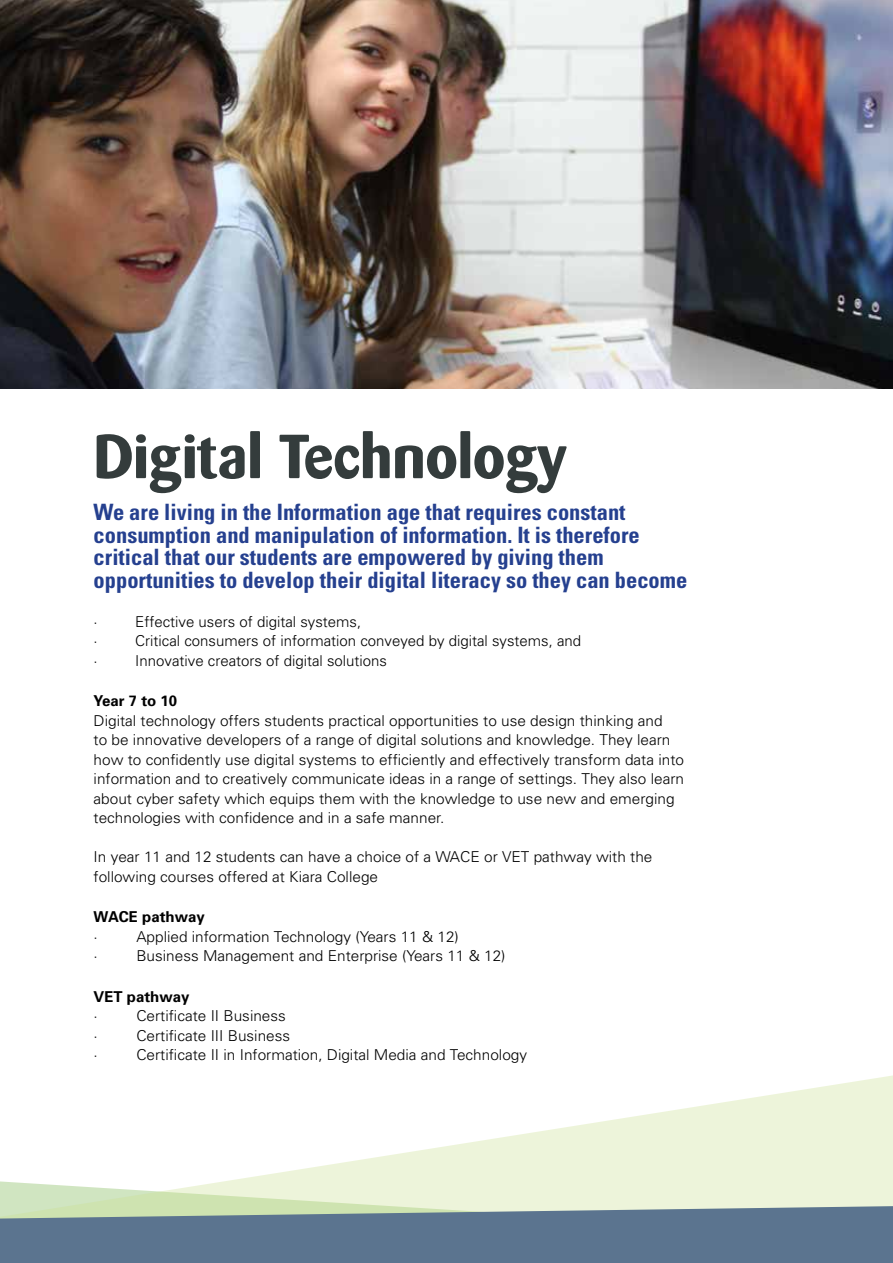
<style>
.page{position:relative;width:893px;height:1263px;background:#fff}
.page>*{position:absolute;margin:0;border:0;box-sizing:border-box;transform-origin:0 0}
.t1{font:700 61.5px "Barmeno";color:#343c3c}
.t2{font:700 condensed 22.5px/22.5px "Univers";color:#25408f}
.t3{font:300 15px/19.5px "Univers";color:#000}
.t4{font:700 15px "Univers";color:#000}
</style>
<div class="page">
<img style="left:0;top:0;width:893px;height:389px">
<svg style="left:0;top:1075px;width:893px;height:188px"></svg>
<h1 class="t1" style="left:94px;top:419px;width:474px">Digital Technology</h1>
<p class="t2" style="left:94px;top:501px;width:595px">We are living in the Information age that requires constant consumption and manipulation of information. It is therefore critical that our students are empowered by giving them opportunities to develop their digital literacy so they can become</p>
<p class="t3" style="left:94px;top:612px;width:6px">·</p>
<p class="t3" style="left:135px;top:612px;width:227px">Effective users of digital systems,</p>
<p class="t3" style="left:94px;top:631px;width:6px">·</p>
<p class="t3" style="left:135px;top:631px;width:447px">Critical consumers of information conveyed by digital systems, and</p>
<p class="t3" style="left:94px;top:651px;width:6px">·</p>
<p class="t3" style="left:135px;top:651px;width:253px">Innovative creators of digital solutions</p>
<p class="t4" style="left:94px;top:692px;width:85px">Year 7 to 10</p>
<p class="t3" style="left:94px;top:711px;width:592px">Digital technology offers students practical opportunities to use design thinking and<br>to be innovative developers of a range of digital solutions and knowledge. They learn how to confidently use digital systems to efficiently and effectively transform data into information and to creatively communicate ideas in a range of settings. They also learn about cyber safety which equips them with the knowledge to use new and emerging technologies with confidence and in a safe manner.</p>
<p class="t3" style="left:94px;top:847px;width:560px">In year 11 and 12 students can have a choice of a WACE or VET pathway with the following courses offered at Kiara College</p>
<p class="t4" style="left:94px;top:908px;width:113px">WACE pathway</p>
<p class="t3" style="left:94px;top:927px;width:6px">·</p>
<p class="t3" style="left:136px;top:927px;width:324px">Applied information Technology (Years 11 &amp; 12)</p>
<p class="t3" style="left:94px;top:946px;width:6px">·</p>
<p class="t3" style="left:136px;top:946px;width:371px">Business Management and Enterprise (Years 11 &amp; 12)</p>
<p class="t4" style="left:94px;top:987px;width:97px">VET pathway</p>
<p class="t3" style="left:94px;top:1006px;width:6px">·</p>
<p class="t3" style="left:136px;top:1006px;width:151px">Certificate II Business</p>
<p class="t3" style="left:94px;top:1026px;width:6px">·</p>
<p class="t3" style="left:136px;top:1026px;width:155px">Certificate III Business</p>
<p class="t3" style="left:94px;top:1045px;width:6px">·</p>
<p class="t3" style="left:136px;top:1045px;width:392px">Certificate II in Information, Digital Media and Technology</p>
</div>
